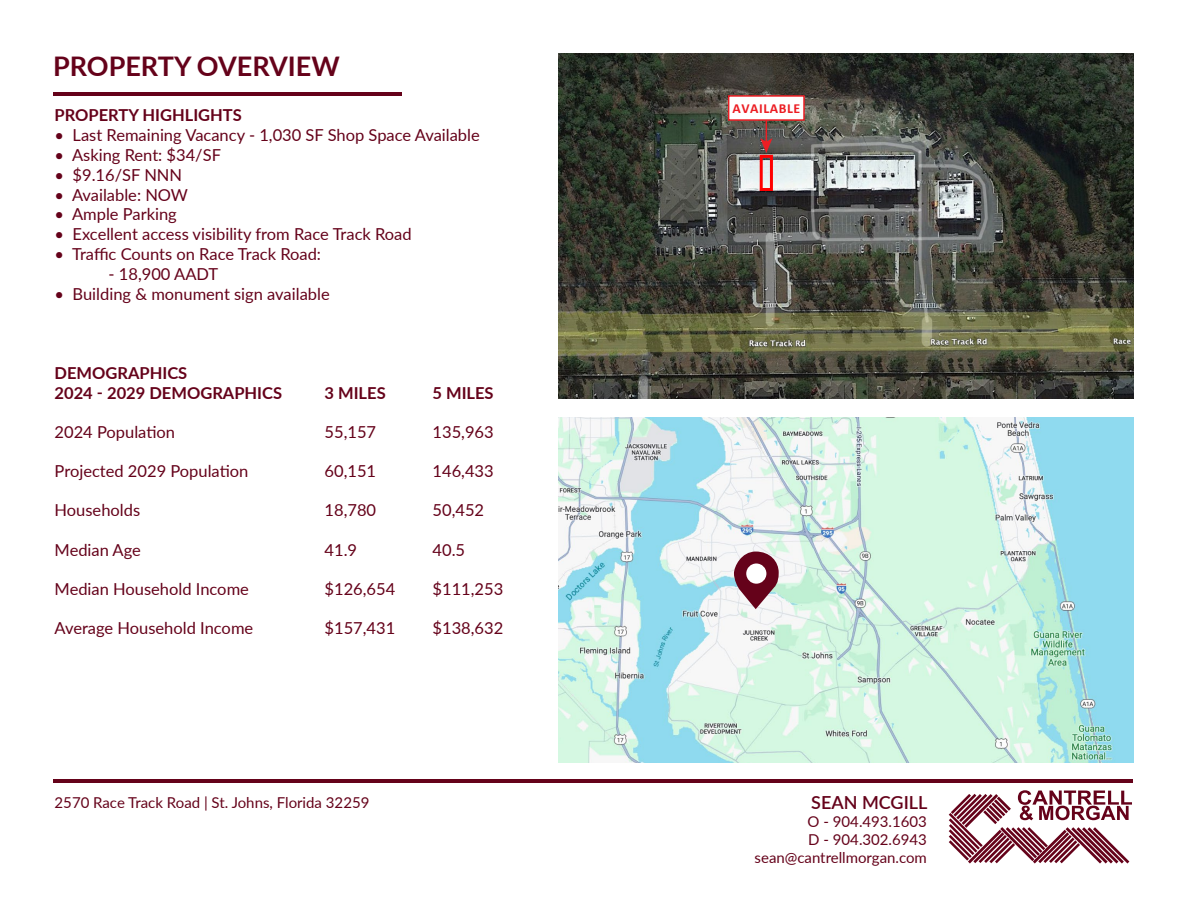
<style>
.page{position:relative;width:1188px;height:918px;background:#fff}
.page>*{position:absolute;margin:0;border:0;box-sizing:border-box;transform-origin:0 0}
.t1{font:700 27px "Lato";color:#65021a}
.t2{font:600 18px "Lato";color:#65021a}
.t3{font:16.5px "Lato";color:#65021a}
.t4{font:700 16.5px/19.8px "Lato";color:#65021a}
.t5{font:15px/18px "Lato";color:#65021a;text-align:right}
.t6{font:700 13.8px "Calibri";letter-spacing:.04em;color:#ec1e24}
</style>
<div class="page">
<hr style="left:53px;top:779px;width:1080px;height:3px;background:#65021a">
<svg style="left:949px;top:790px;width:183px;height:74px"></svg>
<img style="left:558px;top:53px;width:575px;height:346px">
<img style="left:558px;top:418px;width:575px;height:345px">
<hr style="left:53px;top:92px;width:349px;height:4px;background:#65021a">
<svg style="left:734px;top:552px;width:45px;height:57px"></svg>
<div style="left:746px;top:564px;width:20px;height:20px;background:#fff;border-radius:50%"></div>
<div style="left:760px;top:155px;width:13px;height:36px;border:3px solid #f00"></div>
<hr style="left:766px;top:101px;width:1px;height:42px;background:#ec1e24">
<svg style="left:760px;top:138px;width:12px;height:15px"></svg>
<div style="left:728px;top:95px;width:77px;height:26px;background:#fff;border:2px solid #ec1e24"></div>
<h1 class="t1" style="left:53px;top:47px;width:288px">PROPERTY OVERVIEW</h1>
<p class="t4" style="left:55px;top:105px;width:189px">PROPERTY HIGHLIGHTS</p>
<p class="t3" style="left:55px;top:123px;width:427px">• Last Remaining Vacancy - 1,030 SF Shop Space Available</p>
<p class="t3" style="left:55px;top:143px;width:168px">• Asking Rent: $34/SF</p>
<p class="t3" style="left:55px;top:163px;width:129px">• $9.16/SF NNN</p>
<p class="t3" style="left:55px;top:183px;width:135px">• Available: NOW</p>
<p class="t3" style="left:55px;top:203px;width:124px">• Ample Parking</p>
<p class="t3" style="left:55px;top:222px;width:359px">• Excellent access visibility from Race Track Road</p>
<p class="t3" style="left:55px;top:242px;width:268px">• Traffic Counts on Race Track Road:</p>
<p class="t3" style="left:109px;top:262px;width:111px">- 18,900 AADT</p>
<p class="t3" style="left:55px;top:282px;width:277px">• Building &amp; monument sign available</p>
<p class="t4" style="left:55px;top:362px;width:229px">DEMOGRAPHICS<br>2024 - 2029 DEMOGRAPHICS</p>
<p class="t4" style="left:325px;top:382px;width:63px">3 MILES</p>
<p class="t4" style="left:433px;top:382px;width:63px">5 MILES</p>
<p class="t3" style="left:55px;top:420px;width:122px">2024 Population</p>
<p class="t3" style="left:325px;top:420px;width:53px">55,157</p>
<p class="t3" style="left:433px;top:420px;width:63px">135,963</p>
<p class="t3" style="left:55px;top:459px;width:195px">Projected 2029 Population</p>
<p class="t3" style="left:325px;top:459px;width:53px">60,151</p>
<p class="t3" style="left:433px;top:459px;width:63px">146,433</p>
<p class="t3" style="left:55px;top:499px;width:87px">Households</p>
<p class="t3" style="left:325px;top:499px;width:53px">18,780</p>
<p class="t3" style="left:433px;top:499px;width:53px">50,452</p>
<p class="t3" style="left:55px;top:538px;width:88px">Median Age</p>
<p class="t3" style="left:325px;top:538px;width:34px">41.9</p>
<p class="t3" style="left:433px;top:538px;width:34px">40.5</p>
<p class="t3" style="left:55px;top:577px;width:196px">Median Household Income</p>
<p class="t3" style="left:325px;top:577px;width:72px">$126,654</p>
<p class="t3" style="left:433px;top:577px;width:72px">$111,253</p>
<p class="t3" style="left:55px;top:617px;width:200px">Average Household Income</p>
<p class="t3" style="left:325px;top:617px;width:72px">$157,431</p>
<p class="t3" style="left:433px;top:617px;width:72px">$138,632</p>
<p class="t5" style="left:55px;top:792px;width:316px">2570 Race Track Road | St. Johns, Florida 32259</p>
<p class="t6" style="left:732px;top:98px;width:69px">AVAILABLE</p>
<p class="t2" style="left:811px;top:790px;width:118px">SEAN MCGILL</p>
<p class="t5" style="left:755px;top:812px;width:174px">O - 904.493.1603<br>D - 904.302.6943 sean@cantrellmorgan.com</p>
</div>
